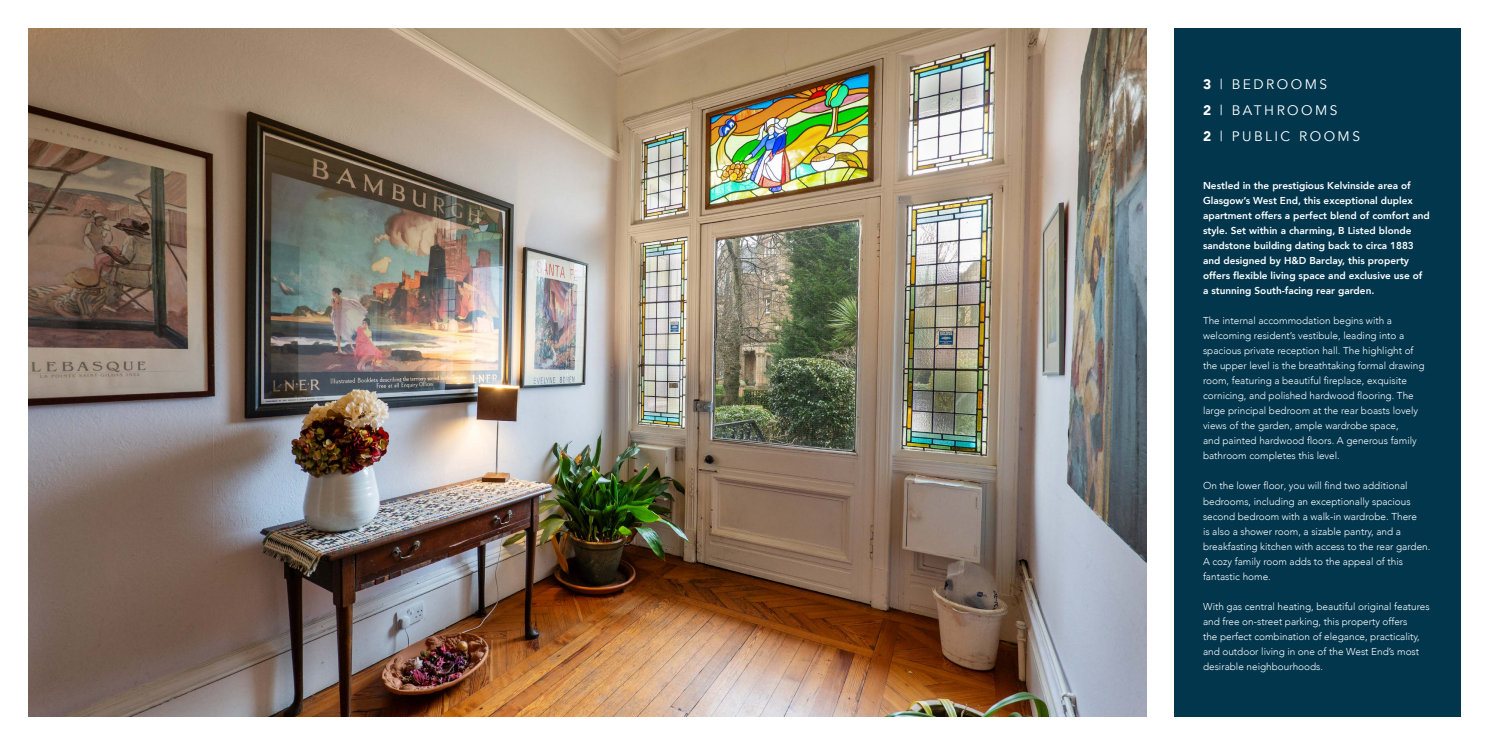
<style>
.page{position:relative;width:1489px;height:745px;background:#fff}
.page>*{position:absolute;margin:0;border:0;box-sizing:border-box;transform-origin:0 0}
.t1{font:13.75px/26.2px "Avenir";letter-spacing:.18em;color:#fff}
.t2{font:300 10px/15px "Avenir";color:#fff}
.t3{font:800 10px/15px "Avenir";color:#fff}
.s1{font-weight:900}
</style>
<div class="page">
<div style="left:28px;top:28px;width:1432px;height:688px;background:#01364d"></div>
<div style="left:1146px;top:0;width:28px;height:744px;background:#fff"></div>
<img style="left:28px;top:28px;width:1118px;height:688px">
<h1 class="t1" style="left:1202px;top:71px;width:158px"><span class="s1">3</span> | BEDROOMS<br><span class="s1">2</span> | BATHROOMS<br><span class="s1">2</span> | PUBLIC ROOMS</h1>
<p class="t3" style="left:1202px;top:178px;width:228px">Nestled in the prestigious Kelvinside area of Glasgow’s West End, this exceptional duplex apartment offers a perfect blend of comfort and style. Set within a charming, B Listed blonde sandstone building dating back to circa 1883 and designed by H&amp;D Barclay, this property offers flexible living space and exclusive use of a stunning South-facing rear garden.</p>
<p class="t2" style="left:1202px;top:313px;width:223px">The internal accommodation begins with a welcoming resident’s vestibule, leading into a spacious private reception hall. The highlight of the upper level is the breathtaking formal drawing room, featuring a beautiful fireplace, exquisite cornicing, and polished hardwood flooring. The large principal bedroom at the rear boasts lovely views of the garden, ample wardrobe space,<br>and painted hardwood floors. A generous family bathroom completes this level.</p>
<p class="t2" style="left:1202px;top:478px;width:229px">On the lower floor, you will find two additional bedrooms, including an exceptionally spacious second bedroom with a walk-in wardrobe. There<br>is also a shower room, a sizable pantry, and a breakfasting kitchen with access to the rear garden.<br>A cozy family room adds to the appeal of this fantastic home.</p>
<p class="t2" style="left:1202px;top:598px;width:228px">With gas central heating, beautiful original features and free on-street parking, this property offers<br>the perfect combination of elegance, practicality, and outdoor living in one of the West End’s most desirable neighbourhoods.</p>
</div>
